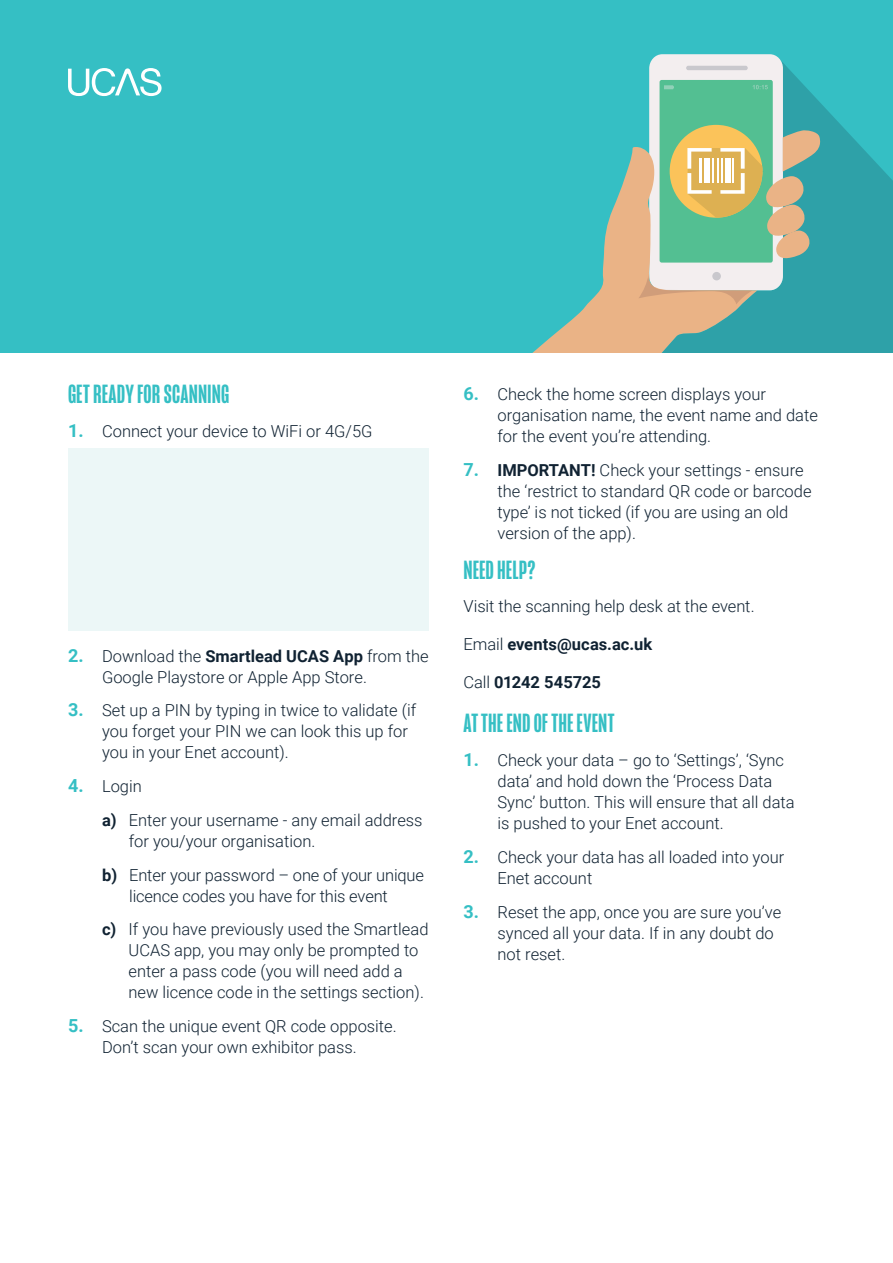
<style>
.page{position:relative;width:893px;height:1263px;background:#fff}
.page>*{position:absolute;margin:0;border:0;box-sizing:border-box;transform-origin:0 0}
.t1{font:500 27px "Mongoose";letter-spacing:.01em;color:#35bfc4}
.t2{font:300 16.5px/21px "Roboto";color:#102232}
.t3{font:700 16.5px "Roboto";color:#102232}
.s1{font-weight:700;font-size:18px;color:#35bfc4}
.s2{font-weight:700}
.s3{font-weight:300}
</style>
<div class="page">
<div style="left:0;top:0;width:893px;height:352px;background:#35bfc4"></div>
<svg style="left:757px;top:59px;width:136px;height:293px;fill:#2ea1a8"></svg>
<div style="left:649px;top:54px;width:134px;height:236px;background:#f3eeef;border-radius:14px"></div>
<div style="left:660px;top:80px;width:113px;height:183px;background:#53bf92;border-radius:2px"></div>
<hr style="left:686px;top:66px;width:62px;height:4px;background:#c9c8cd;border-radius:2px">
<svg style="left:533px;top:146px;width:224px;height:206px"></svg>
<svg style="left:638px;top:274px;width:114px;height:30px"></svg>
<svg style="left:664px;top:85px;width:10px;height:4px"></svg>
<svg style="left:753px;top:85px;width:15px;height:4px"></svg>
<div style="left:670px;top:125px;width:92px;height:93px;background:#fbc35a;border-radius:50%"></div>
<svg style="left:687px;top:130px;width:135px;height:129px"></svg>
<div style="left:68px;top:448px;width:361px;height:182px;background:#ecf7f7"></div>
<svg style="left:68px;top:68px;width:94px;height:28px"></svg>
<h1 class="t1" style="left:68px;top:378px;width:163px">GET READY FOR SCANNING</h1>
<p class="t2" style="left:68px;top:420px;width:306px"><span class="s1">1.</span> Connect your device to WiFi or 4G/5G</p>
<p class="t2" style="left:102px;top:645px;width:328px;text-indent:-34px"><span class="s1">2.</span> Download the <span class="s2">Smartlead UCAS App</span> from the<br>Google Playstore or Apple App Store.</p>
<p class="t2" style="left:102px;top:699px;width:316px;text-indent:-34px"><span class="s1">3.</span> Set up a PIN by typing in twice to validate (if you forget your PIN we can look this up for you in your Enet account).</p>
<p class="t2" style="left:102px;top:769px;width:322px;line-height:33.8px;text-indent:-34px"><span class="s1">4.</span> Login<br><span class="s2">a)</span> Enter your username - any email address</p>
<p class="t2" style="left:102px;top:823px;width:323px;line-height:33.8px;text-indent:27px">for you/your organisation.<br><span class="s2">b)</span> Enter your password – one of your unique</p>
<p class="t2" style="left:102px;top:878px;width:328px;line-height:33.8px;text-indent:27px">licence codes you have for this event<br><span class="s2">c)</span> If you have previously used the Smartlead</p>
<p class="t2" style="left:129px;top:939px;width:297px">UCAS app, you may only be prompted to enter a pass code (you will need add a new licence code in the settings section).</p>
<p class="t2" style="left:68px;top:1015px;width:330px;text-align:center"><span class="s1">5.</span> Scan the unique event QR code opposite.<br>Don’t scan your own exhibitor pass.</p>
<p class="t2" style="left:497px;top:383px;width:322px;text-indent:-34px"><span class="s1">6.</span> Check the home screen displays your organisation name, the event name and date for the event you’re attending.</p>
<p class="t2" style="left:497px;top:459px;width:316px;text-indent:-34px"><span class="s1">7.</span> <span class="s2">IMPORTANT!</span> Check your settings - ensure the ‘restrict to standard QR code or barcode type’ is not ticked (if you are using an old version of the app).</p>
<h1 class="t1" style="left:463px;top:554px;width:74px">NEED HELP?</h1>
<p class="t2" style="left:463px;top:595px;width:293px">Visit the scanning help desk at the event.</p>
<p class="t3" style="left:463px;top:633px;width:190px"><span class="s3">Email</span> events@ucas.ac.uk</p>
<p class="t3" style="left:463px;top:671px;width:139px"><span class="s3">Call</span> 01242 545725</p>
<h1 class="t1" style="left:463px;top:708px;width:152px">AT THE END OF THE EVENT</h1>
<p class="t2" style="left:497px;top:749px;width:299px;text-indent:-34px"><span class="s1">1.</span> Check your data – go to ‘Settings’, ‘Sync data’ and hold down the ‘Process Data Sync’ button. This will ensure that all data is pushed to your Enet account.</p>
<p class="t2" style="left:497px;top:846px;width:288px;text-indent:-34px"><span class="s1">2.</span> Check your data has all loaded into your<br>Enet account</p>
<p class="t2" style="left:497px;top:901px;width:285px;text-indent:-34px"><span class="s1">3.</span> Reset the app, once you are sure you’ve synced all your data. If in any doubt do not reset.</p>
</div>
